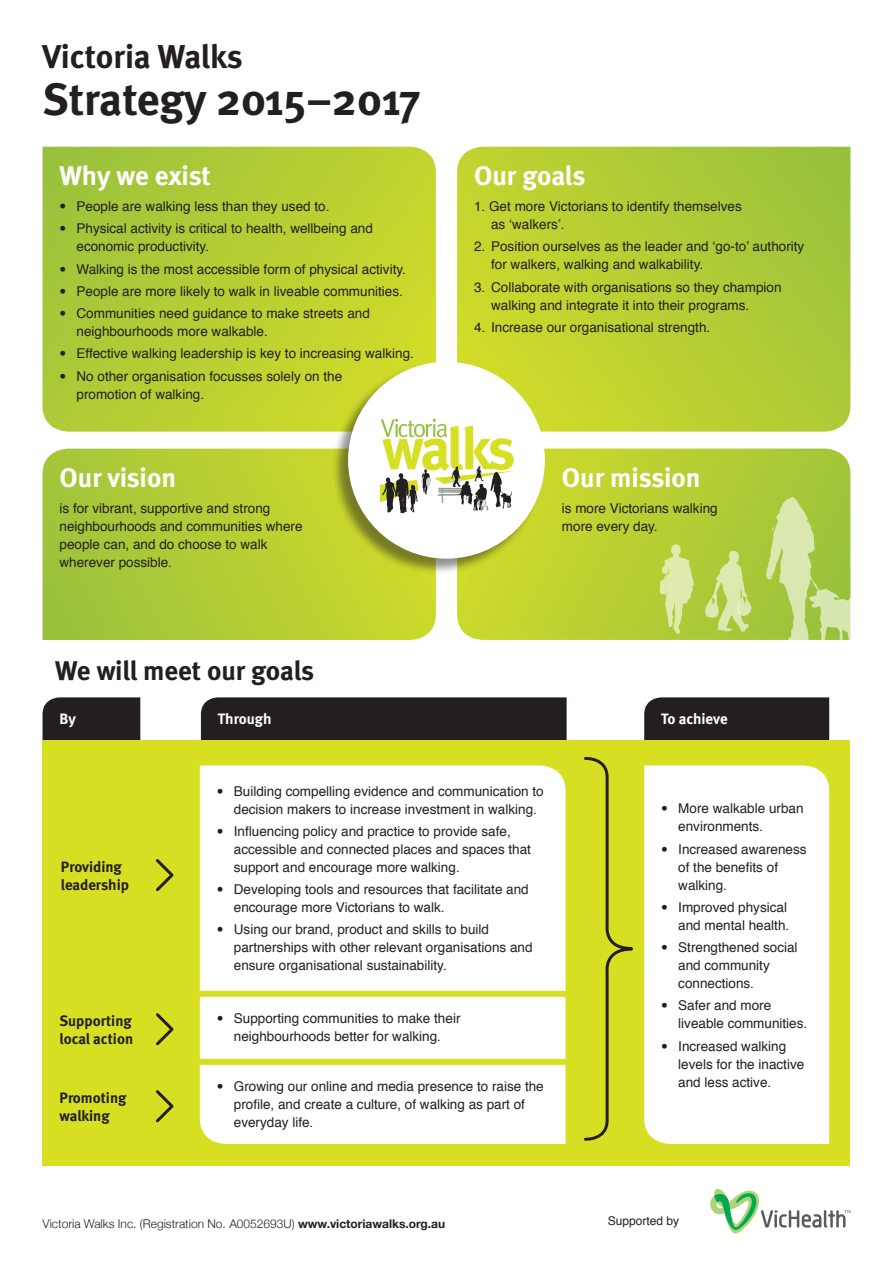
<style>
.page{position:relative;width:893px;height:1263px;background:#fff}
.page>*{position:absolute;margin:0;border:0;box-sizing:border-box;transform-origin:0 0}
.t1{font:700 45px "Meta";color:#231f20}
.t2{font:700 33px "Meta";letter-spacing:-.005em;color:#231f20}
.t3{font:700 27px "Meta";letter-spacing:-.005em;color:#fff}
.t4{font:700 27px "Meta";letter-spacing:-.005em;color:#231f20}
.t5{font:700 15px/18px "Meta";color:#231f20}
.t6{font:700 15px "Meta";color:#fff}
.t7{font:13.5px/18px "Helvetica";color:#231f20}
.t8{font:300 12px "Helvetica Neue";color:#231f20}
.t9{font:12px "Helvetica";color:#231f20}
.s1{font-weight:300}
.s2{font-family:"Helvetica Neue";font-weight:300}
.s3{font-weight:700}
</style>
<div class="page">
<div style="left:43px;top:697px;width:97px;height:43px;background:#231f20"></div>
<div style="left:201px;top:697px;width:366px;height:43px;background:#231f20"></div>
<div style="left:644px;top:697px;width:185px;height:43px;background:#231f20"></div>
<div style="left:43px;top:740px;width:807px;height:425px;background:#d7df23"></div>
<svg style="left:43px;top:147px;width:393px;height:285px;background:#b5ce34"></svg>
<svg style="left:457px;top:147px;width:393px;height:285px;background:#b5ce34"></svg>
<svg style="left:43px;top:449px;width:393px;height:191px;background:#b2cc35"></svg>
<svg style="left:457px;top:449px;width:393px;height:191px;background:#b8cf33"></svg>
<div style="left:644px;top:765px;width:185px;height:379px;background:#fff"></div>
<div style="left:331px;top:362px;width:214px;height:213px;background:#231f20;opacity:.5"></div>
<div style="left:348px;top:362px;width:197px;height:197px;background:#fff;border-radius:50%"></div>
<svg style="left:380px;top:419px;width:134px;height:94px"></svg>
<div style="left:200px;top:765px;width:366px;height:379px;background:#fff"></div>
<svg style="left:710px;top:1189px;width:140px;height:44px"></svg>
<svg style="left:156px;top:859px;width:18px;height:33px"></svg>
<svg style="left:156px;top:1013px;width:18px;height:33px"></svg>
<svg style="left:156px;top:1090px;width:18px;height:33px"></svg>
<svg style="left:584px;top:757px;width:49px;height:384px"></svg>
<div style="left:196px;top:991px;width:378px;height:6px;background:#d7df23"></div>
<div style="left:196px;top:1059px;width:378px;height:6px;background:#d7df23"></div>
<svg style="left:660px;top:544px;width:34px;height:90px;background:#c9dc77"></svg>
<svg style="left:705px;top:550px;width:47px;height:82px;background:#c0d76e"></svg>
<svg style="left:766px;top:497px;width:85px;height:143px;background:#b7d26c"></svg>
<h2 class="t2" style="left:43px;top:37px;width:202px">Victoria Walks</h2>
<h1 class="t1" style="left:43px;top:72px;width:380px">Strategy 2015–2017</h1>
<h3 class="t3" style="left:60px;top:159px;width:153px">Why we exist</h3>
<p class="t7" style="left:60px;top:198px;width:271px"><span class="s1">•</span> People are walking less than they used to.</p>
<p class="t7" style="left:77px;top:220px;width:298px;text-indent:-17px"><span class="s2">•</span> Physical activity is critical to health, wellbeing and economic productivity.</p>
<p class="t7" style="left:60px;top:260px;width:348px"><span class="s2">•</span> Walking is the most accessible form of physical activity.</p>
<p class="t7" style="left:60px;top:283px;width:345px"><span class="s2">•</span> People are more likely to walk in liveable communities.</p>
<p class="t7" style="left:77px;top:305px;width:295px;text-indent:-17px"><span class="s2">•</span> Communities need guidance to make streets and neighbourhoods more walkable.</p>
<p class="t7" style="left:60px;top:345px;width:356px"><span class="s2">•</span> Effective walking leadership is key to increasing walking.</p>
<p class="t7" style="left:77px;top:367px;width:267px;text-indent:-17px"><span class="s2">•</span> No other organisation focusses solely on the promotion of walking.</p>
<h3 class="t3" style="left:60px;top:461px;width:118px">Our vision</h3>
<p class="t7" style="left:60px;top:500px;width:245px">is for vibrant, supportive and strong neighbourhoods and communities where people can, and do choose to walk wherever possible.</p>
<h3 class="t4" style="left:55px;top:655px;width:260px">We will meet our goals</h3>
<h3 class="t3" style="left:474px;top:159px;width:113px">Our goals</h3>
<p class="t7" style="left:491px;top:198px;width:252px;text-indent:-17px">1. Get more Victorians to identify themselves as ‘walkers’.</p>
<p class="t7" style="left:491px;top:238px;width:315px;text-indent:-17px">2. Position ourselves as the leader and ‘go-to’ authority for walkers, walking and walkability.</p>
<p class="t7" style="left:491px;top:278px;width:292px;text-indent:-17px">3. Collaborate with organisations so they champion walking and integrate it into their programs.</p>
<p class="t7" style="left:474px;top:319px;width:238px">4. Increase our organisational strength.</p>
<h3 class="t3" style="left:562px;top:461px;width:140px">Our mission</h3>
<p class="t7" style="left:562px;top:500px;width:157px">is more Victorians walking more every day.</p>
<p class="t6" style="left:60px;top:710px;width:18px">By</p>
<p class="t6" style="left:218px;top:710px;width:55px">Through</p>
<p class="t6" style="left:661px;top:710px;width:68px">To achieve</p>
<p class="t5" style="left:61px;top:857px;width:70px">Providing leadership</p>
<p class="t5" style="left:60px;top:1012px;width:75px">Supporting local action</p>
<p class="t5" style="left:60px;top:1089px;width:68px">Promoting walking</p>
<p class="t7" style="left:234px;top:782px;width:311px;text-indent:-17px"><span class="s2">•</span> Building compelling evidence and communication to decision makers to increase investment in walking.</p>
<p class="t7" style="left:234px;top:822px;width:299px;text-indent:-17px"><span class="s2">•</span> Influencing policy and practice to provide safe, accessible and connected places and spaces that support and encourage more walking.</p>
<p class="t7" style="left:234px;top:881px;width:296px;text-indent:-17px"><span class="s2">•</span> Developing tools and resources that facilitate and encourage more Victorians to walk.</p>
<p class="t7" style="left:234px;top:921px;width:300px;text-indent:-17px"><span class="s2">•</span> Using our brand, product and skills to build partnerships with other relevant organisations and ensure organisational sustainability.</p>
<p class="t7" style="left:217px;top:1009px;width:245px;text-align:center"><span class="s2">•</span> Supporting communities to make their neighbourhoods better for walking.</p>
<p class="t7" style="left:234px;top:1078px;width:311px;text-indent:-17px"><span class="s2">•</span> Growing our online and media presence to raise the profile, and create a culture, of walking as part of everyday life.</p>
<p class="t8" style="left:43px;top:1214px;width:404px">Victoria Walks Inc. (Registration No. A0052693U) <span class="s3">www.victoriawalks.org.au</span></p>
<p class="t7" style="left:678px;top:800px;width:127px;text-indent:-17px"><span class="s2">•</span> More walkable urban environments.</p>
<p class="t7" style="left:678px;top:840px;width:130px;text-indent:-17px"><span class="s2">•</span> Increased awareness of the benefits of walking.</p>
<p class="t7" style="left:661px;top:898px;width:130px;text-align:right"><span class="s2">•</span> Improved physical and mental health.</p>
<p class="t7" style="left:678px;top:939px;width:121px;text-indent:-17px"><span class="s2">•</span> Strengthened social and community connections.</p>
<p class="t7" style="left:678px;top:997px;width:131px;text-indent:-17px"><span class="s2">•</span> Safer and more liveable communities.</p>
<p class="t7" style="left:678px;top:1037px;width:128px;text-indent:-17px"><span class="s2">•</span> Increased walking levels for the inactive and less active.</p>
<p class="t9" style="left:608px;top:1211px;width:73px">Supported by</p>
</div>
